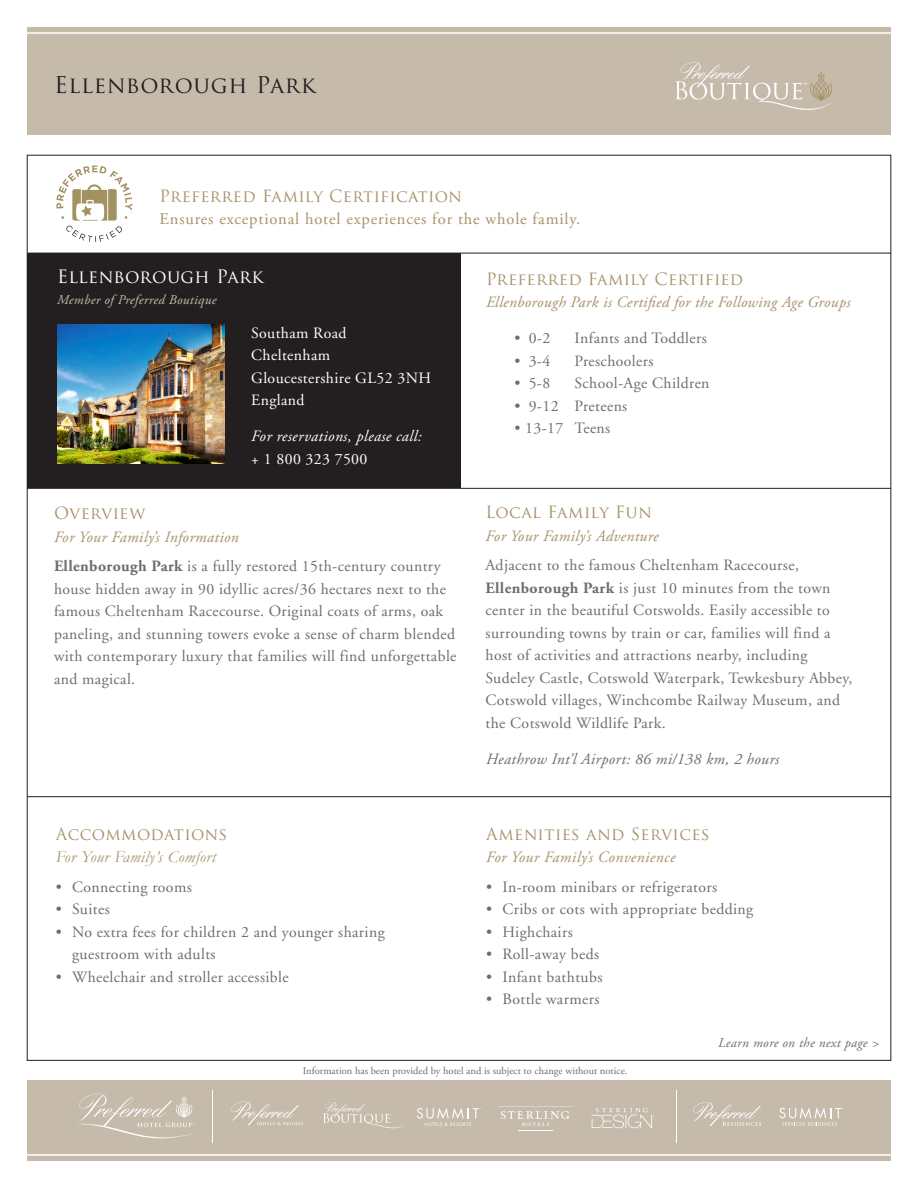
<style>
.page{position:relative;width:918px;height:1188px;background:#fff}
.page>*{position:absolute;margin:0;border:0;box-sizing:border-box;transform-origin:0 0}
.t1{font:22.5px "Trajan Pro";letter-spacing:.03em;color:#231f20}
.t2{font:18px "Trajan Pro";letter-spacing:.02em;color:#fff}
.t3{font:16.5px/22.5px "Adobe Garamond Pro";letter-spacing:.05em;color:#a69269}
.t4{font:16.5px "Trajan Pro";letter-spacing:.02em;color:#a69269}
.t5{font:italic 16.5px/22.5px "Garamond";letter-spacing:.03em;color:#a69269}
.t6{font:15.75px/22.5px "Adobe Garamond";letter-spacing:.025em;color:#6c6d70}
.t7{font:italic 15.75px "Adobe Garamond Pro";letter-spacing:.02em;color:#a69269}
.t8{font:15.75px "Adobe Garamond Pro";letter-spacing:.025em;color:#6c6d70}
.t9{font:15.75px/22.5px "Adobe Garamond";letter-spacing:.025em;color:#fff}
.t10{font:italic 15.75px "Adobe Garamond";letter-spacing:.025em;color:#6c6d70}
.t11{font:italic 15.75px "Adobe Garamond Pro";letter-spacing:.025em;color:#fff}
.t12{font:15.75px "Adobe Garamond Pro";letter-spacing:.025em;color:#fff}
.t13{font:italic 13.5px "Adobe Garamond Pro";letter-spacing:.025em;color:#c6baab}
.t14{font:italic 13.5px "Adobe Garamond Pro";letter-spacing:.025em;color:#6c6d70}
.t15{font:10.5px "Adobe Garamond Pro";color:#6c6d70}
.s1{font-family:"Trajan Pro"}
.s2{font-weight:700}
.s3{font-family:"Trajan Pro";font-style:normal}
</style>
<div class="page">
<div style="left:27px;top:253px;width:434px;height:235px;background:#231f20"></div>
<hr style="left:27px;top:253px;width:864px;height:1px;background:#231f20">
<div style="left:27px;top:1080px;width:864px;height:81px;background:#c6baab"></div>
<hr style="left:27px;top:488px;width:864px;height:1px;background:#231f20">
<img style="left:57px;top:324px;width:167px;height:140px">
<hr style="left:27px;top:1154px;width:865px;height:2px;background:#fff">
<div style="left:27px;top:27px;width:864px;height:108px;background:#c6baab"></div>
<hr style="left:27px;top:32px;width:865px;height:2px;background:#fff">
<hr style="left:27px;top:796px;width:864px;height:1px;background:#231f20">
<svg style="left:675px;top:62px;width:157px;height:48px"></svg>
<svg style="left:56px;top:165px;width:76px;height:77px"></svg>
<hr style="left:212px;top:1091px;width:1px;height:52px;background:#fff">
<svg style="left:77px;top:1094px;width:117px;height:45px"></svg>
<hr style="left:519px;top:1130px;width:34px;height:1px;background:#fff">
<svg style="left:498px;top:1105px;width:75px;height:21px"></svg>
<hr style="left:676px;top:1091px;width:1px;height:52px;background:#fff">
<svg style="left:779px;top:1107px;width:65px;height:19px"></svg>
<svg style="left:417px;top:1108px;width:65px;height:18px"></svg>
<svg style="left:323px;top:1102px;width:81px;height:27px"></svg>
<svg style="left:231px;top:1101px;width:72px;height:24px"></svg>
<svg style="left:693px;top:1102px;width:71px;height:24px"></svg>
<svg style="left:592px;top:1108px;width:63px;height:20px"></svg>
<p class="t1" style="left:54px;top:70px;width:263px">Ellenborough Park</p>
<p class="t3" style="left:159px;top:186px;width:422px"><span class="s1">Preferred Family Certification<br></span>Ensures exceptional hotel experiences for the whole family.</p>
<p class="t2" style="left:57px;top:266px;width:208px">Ellenborough Park</p>
<p class="t13" style="left:57px;top:292px;width:161px">Member of Preferred Boutique</p>
<p class="t9" style="left:251px;top:322px;width:97px">Southam Road</p>
<p class="t9" style="left:251px;top:345px;width:181px">Cheltenham<br>Gloucestershire GL52 3NH</p>
<p class="t9" style="left:251px;top:390px;width:55px">England</p>
<p class="t11" style="left:251px;top:427px;width:172px">For reservations, please call:</p>
<p class="t12" style="left:251px;top:449px;width:118px">+ 1 800 323 7500</p>
<p class="t4" style="left:54px;top:503px;width:93px">Overview</p>
<p class="t7" style="left:54px;top:527px;width:186px">For Your Family’s Information</p>
<p class="t6" style="left:54px;top:555px;width:404px"><span class="s2">Ellenborough Park</span> is a fully restored 15th-century country house hidden away in 90 idyllic acres/36 hectares next to the famous Cheltenham Racecourse. Original coats of arms, oak paneling, and stunning towers evoke a sense of charm blended with contemporary luxury that families will find unforgettable and magical.</p>
<p class="t5" style="left:56px;top:823px;width:173px"><span class="s3">Accommodations<br></span>For Your Family’s Comfort</p>
<p class="t6" style="left:56px;top:876px;width:138px">• Connecting rooms</p>
<p class="t6" style="left:56px;top:898px;width:56px">• Suites</p>
<p class="t6" style="left:72px;top:921px;width:314px;text-indent:-16px">• No extra fees for children 2 and younger sharing guestroom with adults</p>
<p class="t6" style="left:56px;top:966px;width:234px">• Wheelchair and stroller accessible</p>
<p class="t4" style="left:486px;top:268px;width:259px">Preferred Family Certified</p>
<p class="t7" style="left:486px;top:293px;width:366px">Ellenborough Park is Certified for the Following Age Groups</p>
<p class="t8" style="left:514px;top:329px;width:37px">• 0-2</p>
<p class="t8" style="left:575px;top:329px;width:134px">Infants and Toddlers</p>
<p class="t8" style="left:514px;top:351px;width:37px">• 3-4</p>
<p class="t8" style="left:575px;top:351px;width:81px">Preschoolers</p>
<p class="t8" style="left:514px;top:374px;width:37px">• 5-8</p>
<p class="t8" style="left:575px;top:374px;width:137px">School-Age Children</p>
<p class="t8" style="left:514px;top:396px;width:114px">• 9-12 Preteens</p>
<p class="t8" style="left:514px;top:419px;width:97px">• 13-17 Teens</p>
<p class="t4" style="left:486px;top:502px;width:168px">Local Family Fun</p>
<p class="t7" style="left:486px;top:527px;width:175px">For Your Family’s Adventure</p>
<p class="t6" style="left:486px;top:554px;width:368px">Adjacent to the famous Cheltenham Racecourse, <span class="s2">Ellenborough Park</span> is just 10 minutes from the town center in the beautiful Cotswolds. Easily accessible to surrounding towns by train or car, families will find a host of activities and attractions nearby, including Sudeley Castle, Cotswold Waterpark, Tewkesbury Abbey, Cotswold villages, Winchcombe Railway Museum, and the Cotswold Wildlife Park.</p>
<p class="t10" style="left:486px;top:750px;width:295px">Heathrow Int’l Airport: 86 mi/138 km, 2 hours</p>
<p class="t4" style="left:486px;top:823px;width:225px">Amenities and Services</p>
<p class="t7" style="left:486px;top:848px;width:191px">For Your Family’s Convenience</p>
<p class="t6" style="left:486px;top:876px;width:233px">• In-room minibars or refrigerators</p>
<p class="t6" style="left:486px;top:898px;width:269px">• Cribs or cots with appropriate bedding</p>
<p class="t6" style="left:486px;top:921px;width:88px">• Highchairs</p>
<p class="t6" style="left:486px;top:943px;width:115px">• Roll-away beds</p>
<p class="t6" style="left:486px;top:966px;width:118px">• Infant bathtubs</p>
<p class="t6" style="left:486px;top:988px;width:115px">• Bottle warmers</p>
<p class="t14" style="left:718px;top:1035px;width:163px">Learn more on the next page &gt;</p>
<p class="t15" style="left:303px;top:1064px;width:326px">Information has been provided by hotel and is subject to change without notice.</p>
</div>
